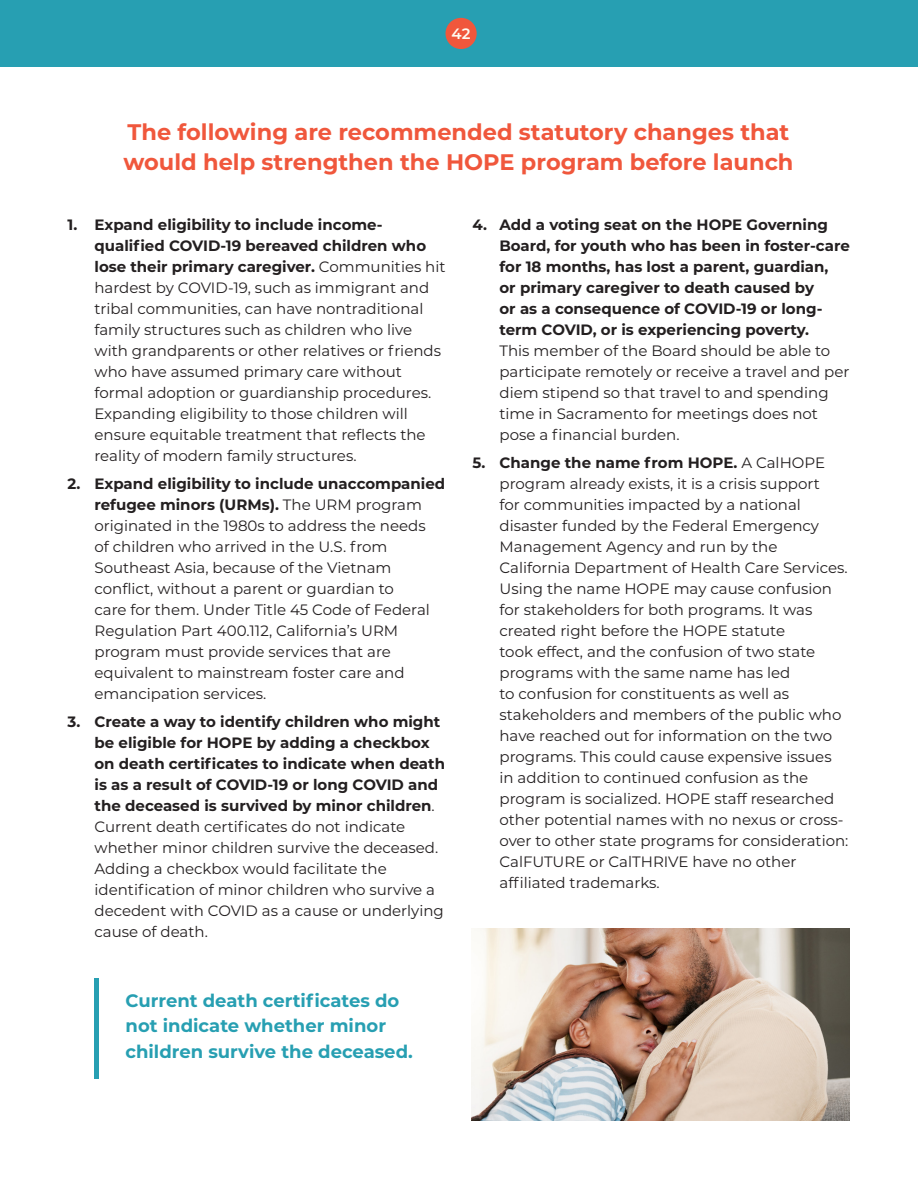
<style>
.page{position:relative;width:918px;height:1188px;background:#fff}
.page>*{position:absolute;margin:0;border:0;box-sizing:border-box;transform-origin:0 0}
._29_Bold_Left{font:700 22.5px/30px "Montserrat";color:#f0573c}
._10_Reg_14_Left{font:700 18px/25.5px "Montserrat";color:#279fb2}
.t1{font:15px/21px "Montserrat";color:#231f20}
.t2{font:700 15px/21px "Montserrat";color:#231f20}
._29_Bold_Left-2{font:600 15px "Montserrat";color:#fefbf2}
.s1{font-weight:700}
.s2{font-weight:400}
</style>
<div class="page">
<div style="left:0;top:0;width:918px;height:67px;background:#279fb2"></div>
<div style="left:446px;top:18px;width:31px;height:31px;background:#f0573c;border-radius:50%"></div>
<img style="left:471px;top:928px;width:378px;height:192px">
<hr style="left:94px;top:978px;width:4px;height:100px;background:#279fb2">
<p class="_29_Bold_Left-2" style="left:452px;top:23px;width:20px">42</p>
<p class="_29_Bold_Left" style="left:123px;top:116px;width:672px">The following are recommended statutory changes that would help strengthen the HOPE program before launch</p>
<p class="t1" style="left:94px;top:214px;width:352px;text-indent:-27px"><span class="s1">1. Expand eligibility to include income&shy;qualified COVID-19 bereaved children who lose their primary caregiver.</span> Communities hit hardest by COVID-19, such as immigrant and tribal communities, can have nontraditional family structures such as children who live with grandparents or other relatives or friends who have assumed primary care without formal adoption or guardianship procedures.<br>Expanding eligibility to those children will ensure equitable treatment that reflects the reality of modern family structures.</p>
<p class="t1" style="left:94px;top:472px;width:352px;text-indent:-27px"><span class="s1">2. Expand eligibility to include unaccompanied refugee minors (URMs).</span> The URM program originated in the 1980s to address the needs<br>of children who arrived in the U.S. from Southeast Asia, because of the Vietnam conflict, without a parent or guardian to<br>care for them. Under Title 45 Code of Federal Regulation Part 400.112, California’s URM program must provide services that are equivalent to mainstream foster care and emancipation services.</p>
<p class="t1" style="left:94px;top:710px;width:352px;text-indent:-27px"><span class="s1">3. Create a way to identify children who might be eligible for HOPE by adding a checkbox on death certificates to indicate when death is as a result of COVID-19 or long COVID and the deceased is survived by minor children</span>.<br>Current death certificates do not indicate whether minor children survive the deceased.<br>Adding a checkbox would facilitate the identification of minor children who survive a decedent with COVID as a cause or underlying cause of death.</p>
<p class="_10_Reg_14_Left" style="left:126px;top:987px;width:289px">Current death certificates do not indicate whether minor children survive the deceased.</p>
<p class="t2" style="left:500px;top:213px;width:352px;text-indent:-27px">4. Add a voting seat on the HOPE Governing Board, for youth who has been in foster-care for 18 months, has lost a parent, guardian,<br>or primary caregiver to death caused by<br>or as a consequence of COVID-19 or long&shy;term COVID, or is experiencing poverty.<br><span class="s2">This member of the Board should be able to participate remotely or receive a travel and per diem stipend so that travel to and spending time in Sacramento for meetings does not pose a financial burden.</span></p>
<p class="t1" style="left:500px;top:451px;width:350px;text-indent:-27px"><span class="s1">5. Change the name from HOPE.</span> A CalHOPE program already exists, it is a crisis support<br>for communities impacted by a national disaster funded by the Federal Emergency Management Agency and run by the California Department of Health Care Services.<br>Using the name HOPE may cause confusion for stakeholders for both programs. It was created right before the HOPE statute<br>took effect, and the confusion of two state programs with the same name has led<br>to confusion for constituents as well as stakeholders and members of the public who have reached out for information on the two programs. This could cause expensive issues in addition to continued confusion as the program is socialized. HOPE staff researched other potential names with no nexus or cross&shy;over to other state programs for consideration:<br>CalFUTURE or CalTHRIVE have no other affiliated trademarks.</p>
</div>
